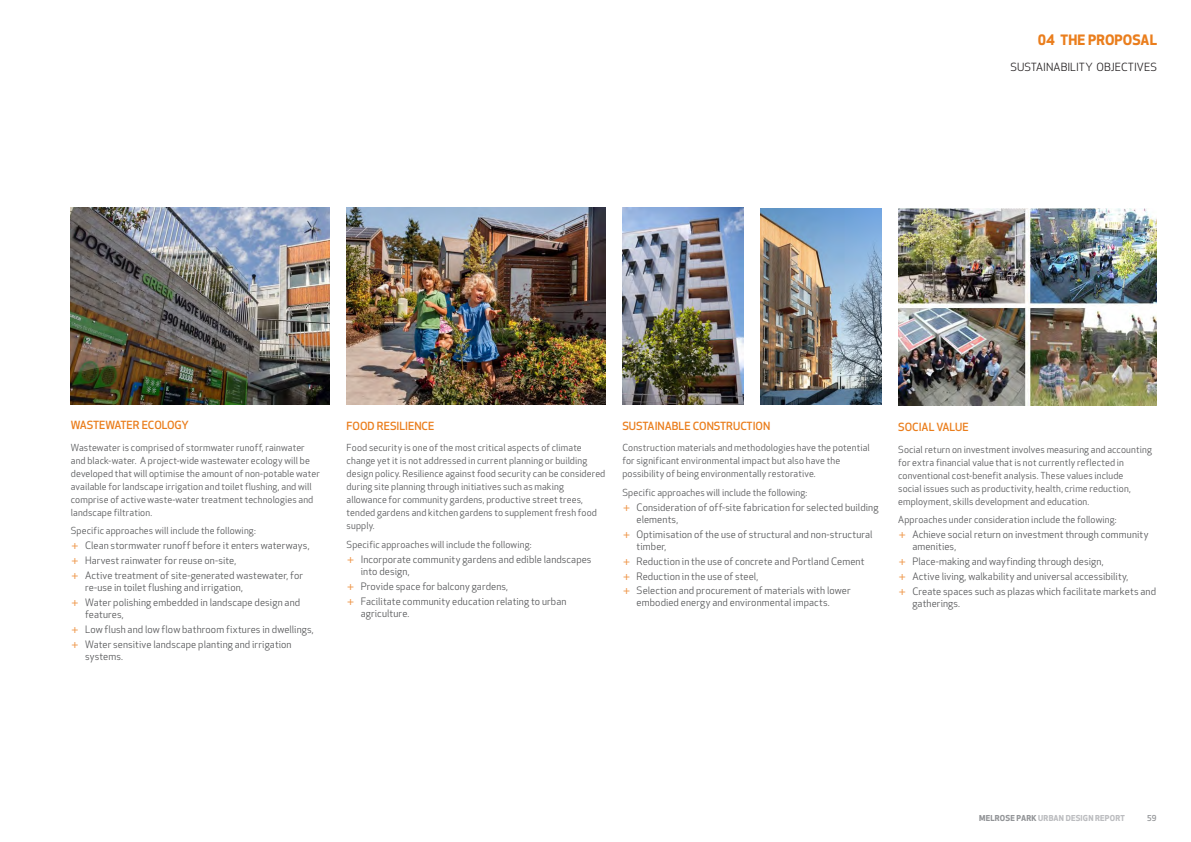
<style>
.page{position:relative;width:1191px;height:842px;background:#fff}
.page>*{position:absolute;margin:0;border:0;box-sizing:border-box;transform-origin:0 0}
.t1{font:700 14px "Apex New";color:#ea7e1d}
.AJC_TOC_heading_01{font:500 11px "Apex New";color:#ea7e1d}
.AJC_heading_02{font:11px "Apex New";color:#231f20}
.t2{font:10px/12.1px "Apex New";letter-spacing:.01em;color:#57585a}
.AJC_body_text{font:9.5px/13px "Apex New";letter-spacing:.01em;color:#57585a}
.t3{font:700 8px "Apex New";letter-spacing:.025em;color:#bcbdc0}
.t4{font:500 8px "Apex New";color:#939598}
.s1{font-family:"AJC Swiss Medium";color:#ee9445}
.s2{color:#939598}
</style>
<div class="page">
<img style="left:71px;top:207px;width:259px;height:197px">
<img style="left:347px;top:207px;width:258px;height:197px">
<img style="left:622px;top:207px;width:121px;height:197px">
<img style="left:760px;top:209px;width:121px;height:195px">
<img style="left:898px;top:209px;width:259px;height:197px">
<h1 class="t1" style="left:1037px;top:29px;width:32px">04 THE</h1>
<h1 class="t1" style="left:1088px;top:29px;width:10px">PROPOSAL</h1>
<p class="AJC_heading_02" style="left:1010px;top:60px;width:148px">SUSTAINABILITY OBJECTIVES</p>
<p class="AJC_TOC_heading_01" style="left:71px;top:418px;width:120px">WASTEWATER ECOLOGY</p>
<p class="AJC_body_text" style="left:71px;top:441px;width:250px">Wastewater is comprised of stormwater runoff, rainwater and black-water. A project-wide wastewater ecology will be developed that will optimise the amount of non-potable water available for landscape irrigation and toilet flushing, and will comprise of active waste-water treatment technologies and landscape filtration.</p>
<p class="AJC_body_text" style="left:71px;top:524px;width:186px">Specific approaches will include the following:</p>
<p class="t2" style="left:71px;top:540px;width:240px"><span class="s1">+</span> Clean stormwater runoff before it enters waterways,</p>
<p class="t2" style="left:71px;top:554px;width:167px"><span class="s1">+</span> Harvest rainwater for reuse on-site,</p>
<p class="t2" style="left:85px;top:569px;width:219px;text-indent:-14px"><span class="s1">+</span> Active treatment of site-generated wastewater, for re-use in toilet flushing and irrigation,</p>
<p class="t2" style="left:85px;top:596px;width:216px;text-indent:-14px"><span class="s1">+</span> Water polishing embedded in landscape design and features,</p>
<p class="t2" style="left:71px;top:623px;width:244px"><span class="s1">+</span> Low flush and low flow bathroom fixtures in dwellings,</p>
<p class="t2" style="left:85px;top:638px;width:208px;text-indent:-14px"><span class="s1">+</span> Water sensitive landscape planting and irrigation systems.</p>
<p class="AJC_TOC_heading_01" style="left:347px;top:418px;width:89px">FOOD RESILIENCE</p>
<p class="AJC_body_text" style="left:347px;top:441px;width:260px">Food security is one of the most critical aspects of climate change yet it is not addressed in current planning or building design policy. Resilience against food security can be considered during site planning through initiatives such as making allowance for community gardens, productive street trees, tended gardens and kitchen gardens to supplement fresh food supply.</p>
<p class="AJC_body_text" style="left:347px;top:538px;width:186px">Specific approaches will include the following:</p>
<p class="t2" style="left:361px;top:553px;width:232px;text-indent:-14px"><span class="s1">+</span> Incorporate community gardens and edible landscapes into design,</p>
<p class="t2" style="left:347px;top:580px;width:163px"><span class="s1">+</span> Provide space for balcony gardens,</p>
<p class="t2" style="left:361px;top:595px;width:207px;text-indent:-14px"><span class="s1">+</span> Facilitate community education relating to urban agriculture.</p>
<p class="AJC_TOC_heading_01" style="left:622px;top:418px;width:149px">SUSTAINABLE CONSTRUCTION</p>
<p class="AJC_body_text" style="left:622px;top:441px;width:249px">Construction materials and methodologies have the potential for significant environmental impact but also have the possibility of being environmentally restorative.</p>
<p class="AJC_body_text" style="left:622px;top:486px;width:186px">Specific approaches will include the following:</p>
<p class="t2" style="left:636px;top:501px;width:243px;text-indent:-14px"><span class="s1">+</span> Consideration of off-site fabrication for selected building elements,</p>
<p class="t2" style="left:636px;top:528px;width:237px;text-indent:-14px"><span class="s1">+</span> Optimisation of the use of structural and non-structural timber,</p>
<p class="t2" style="left:622px;top:555px;width:243px"><span class="s1">+</span> Reduction in the use of concrete and Portland Cement</p>
<p class="t2" style="left:622px;top:570px;width:137px"><span class="s1">+</span> Reduction in the use of steel,</p>
<p class="t2" style="left:636px;top:585px;width:216px;text-indent:-14px"><span class="s1">+</span> Selection and procurement of materials with lower embodied energy and environmental impacts.</p>
<p class="AJC_TOC_heading_01" style="left:898px;top:420px;width:72px">SOCIAL VALUE</p>
<p class="AJC_body_text" style="left:898px;top:443px;width:255px">Social return on investment involves measuring and accounting for extra financial value that is not currently reflected in conventional cost-benefit analysis. These values include<br>social issues such as productivity, health, crime reduction, employment, skills development and education.</p>
<p class="AJC_body_text" style="left:898px;top:513px;width:220px">Approaches under consideration include the following:</p>
<p class="t2" style="left:912px;top:528px;width:238px;text-indent:-14px"><span class="s1">+</span> Achieve social return on investment through community amenities,</p>
<p class="t2" style="left:898px;top:555px;width:207px"><span class="s1">+</span> Place-making and wayfinding through design,</p>
<p class="t2" style="left:898px;top:570px;width:232px"><span class="s1">+</span> Active living, walkability and universal accessibility,</p>
<p class="t2" style="left:912px;top:585px;width:245px;text-indent:-14px"><span class="s1">+</span> Create spaces such as plazas which facilitate markets and gatherings.</p>
<p class="t3" style="left:979px;top:812px;width:147px"><span class="s2">MELROSE PARK</span> URBAN DESIGN REPORT</p>
<p class="t4" style="left:1147px;top:812px;width:11px">59</p>
</div>
